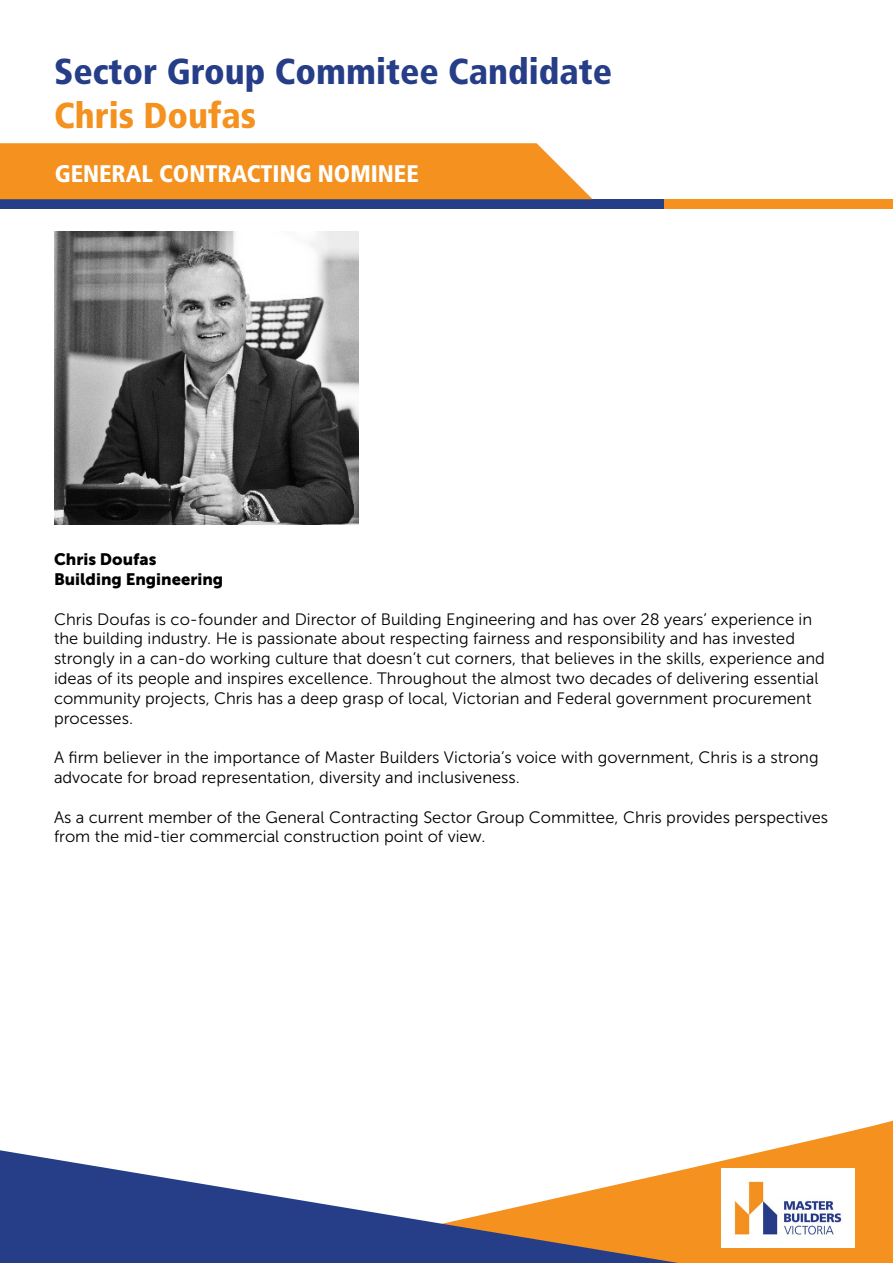
<style>
.page{position:relative;width:893px;height:1263px;background:#fff}
.page>*{position:absolute;margin:0;border:0;box-sizing:border-box;transform-origin:0 0}
.t1{font:900 condensed 36px "Frutiger LT Std";color:#263d88}
.t2{font:900 condensed 36px "Frutiger LT Std";color:#f4911f}
.t3{font:900 condensed 24px "Frutiger LT Std";color:#fff}
.t4{font:16.5px/19.8px "Museo Sans 300";color:#000}
.t5{font:16.5px/19.8px "Museo Sans 900";color:#000}
</style>
<div class="page">
<svg style="left:678px;top:1120px;width:215px;height:143px;fill:#f4911f"></svg>
<div style="left:617px;top:199px;width:276px;height:9px;background:#f4911f"></div>
<div style="left:0;top:199px;width:663px;height:9px;background:#263d88"></div>
<div style="left:0;top:143px;width:593px;height:56px;background:#f4911f"></div>
<img style="left:722px;top:1168px;width:133px;height:79px">
<svg style="left:0;top:1150px;width:678px;height:113px"></svg>
<img style="left:54px;top:232px;width:304px;height:293px">
<h1 class="t1" style="left:54px;top:50px;width:560px">Sector Group Commitee Candidate</h1>
<h1 class="t2" style="left:54px;top:93px;width:204px">Chris Doufas</h1>
<h2 class="t3" style="left:55px;top:159px;width:366px">GENERAL CONTRACTING NOMINEE</h2>
<p class="t5" style="left:54px;top:549px;width:171px">Chris Doufas<br>Building Engineering</p>
<p class="t4" style="left:54px;top:609px;width:772px">Chris Doufas is co-founder and Director of Building Engineering and has over 28 years’ experience in the building industry. He is passionate about respecting fairness and responsibility and has invested strongly in a can-do working culture that doesn’t cut corners, that believes in the skills, experience and ideas of its people and inspires excellence. Throughout the almost two decades of delivering essential community projects, Chris has a deep grasp of local, Victorian and Federal government procurement processes.</p>
<p class="t4" style="left:54px;top:748px;width:766px">A firm believer in the importance of Master Builders Victoria’s voice with government, Chris is a strong advocate for broad representation, diversity and inclusiveness.</p>
<p class="t4" style="left:54px;top:807px;width:776px">As a current member of the General Contracting Sector Group Committee, Chris provides perspectives from the mid-tier commercial construction point of view.</p>
</div>
